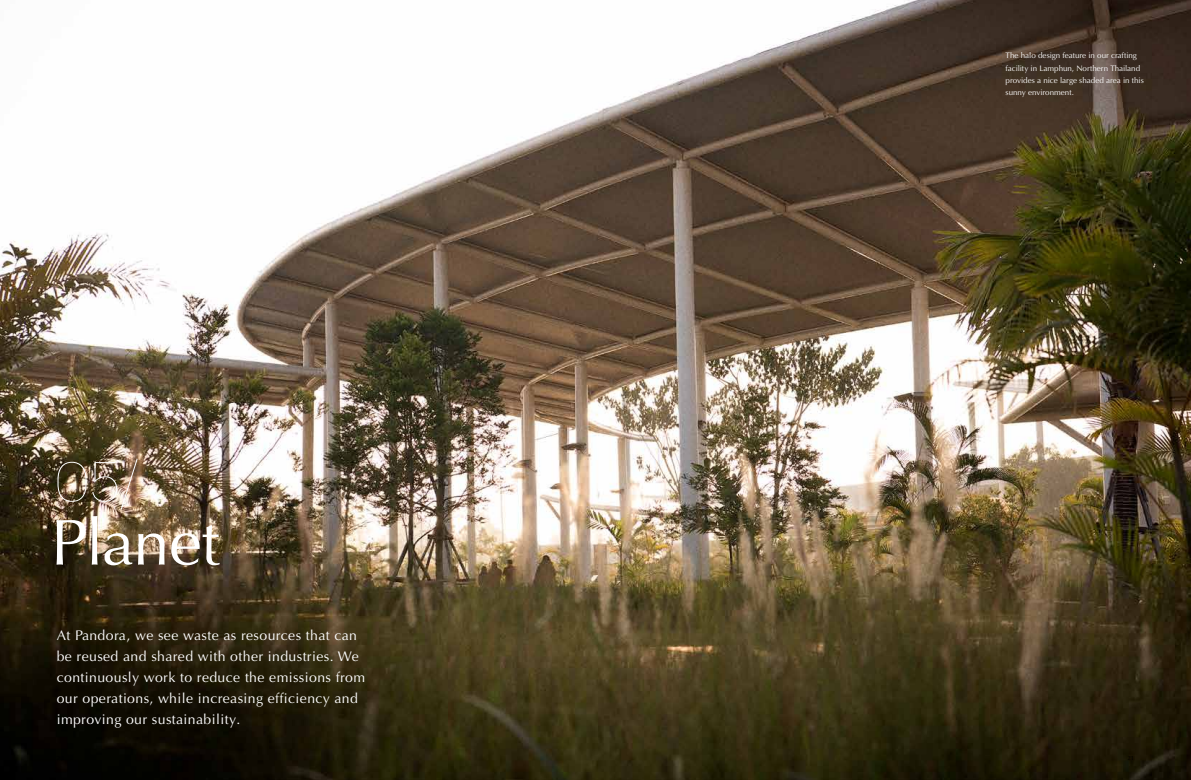
<style>
.page{position:relative;width:1191px;height:780px;background:#fff}
.page>*{position:absolute;margin:0;border:0;box-sizing:border-box;transform-origin:0 0}
.t1{font:65px "Optima LTCYR";letter-spacing:-.01em;color:#fff}
.t2{font:14px/21px "Optima LTCYR";letter-spacing:.03em;color:#fff}
.t3{font:8px/12px "Optima LTCYR";color:#fff}
</style>
<div class="page">
<img style="left:0;top:0;width:1191px;height:780px">
<img style="left:57px;top:458px;width:81px;height:51px">
<h1 class="t1" style="left:51px;top:501px;width:170px">Planet</h1>
<p class="t2" style="left:57px;top:624px;width:310px">At Pandora, we see waste as resources that can be reused and shared with other industries. We continuously work to reduce the emissions from our operations, while increasing efficiency and improving our sustainability.</p>
<p class="t3" style="left:1005px;top:50px;width:140px">The halo design feature in our crafting facility in Lamphun, Northern Thailand provides a nice large shaded area in this sunny environment.</p>
</div>
